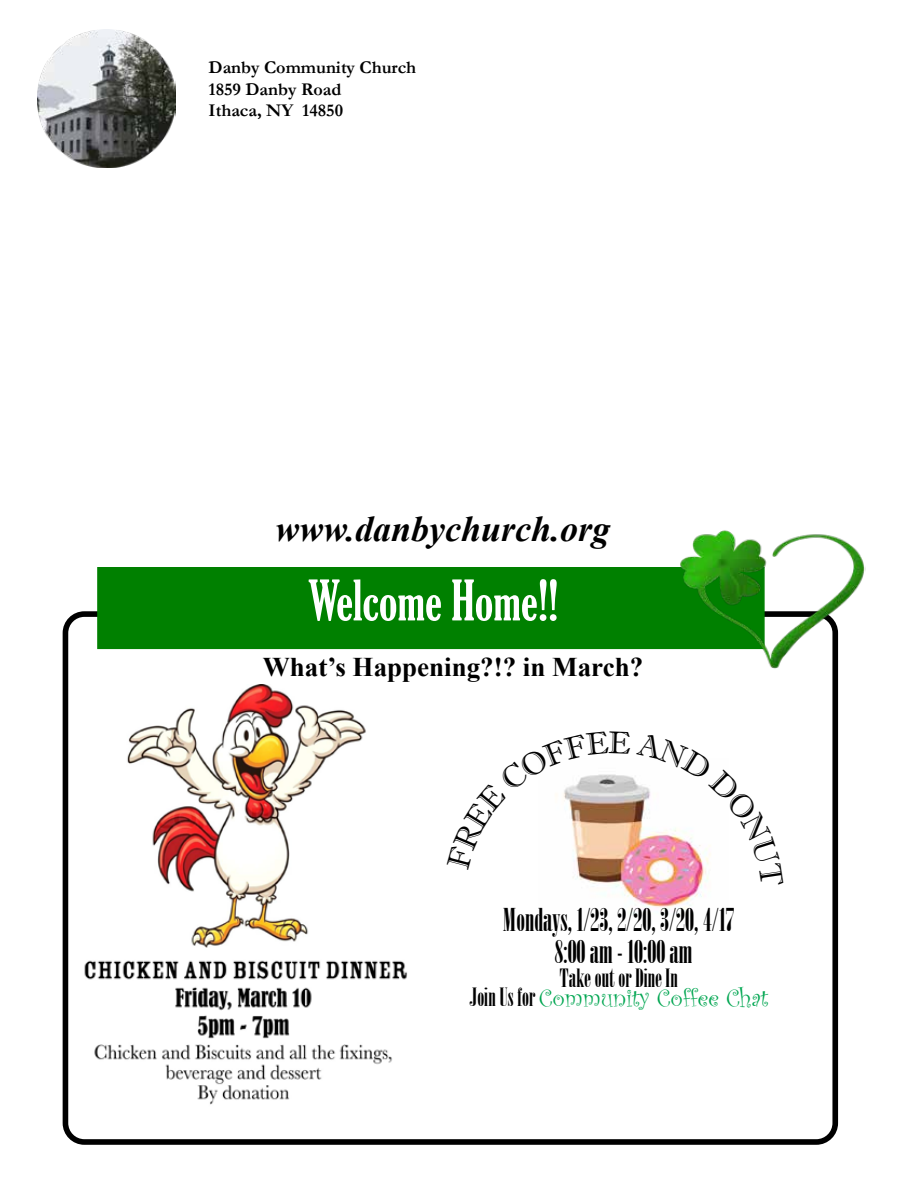
<style>
.page{position:relative;width:918px;height:1188px;background:#fff}
.page>*{position:absolute;margin:0;border:0;box-sizing:border-box;transform-origin:0 0}
.t1{font:extra-condensed 54px "Gloucester";color:#fff}
.t2{font:italic 700 36px "Times New Roman";color:#000}
.t3{font:31.5px/31.5px "Onyx";color:#000;text-align:center}
.t4{font:700 27px "Times New Roman";color:#000}
.t5{font:25.2px "Curlz";color:#00a651}
.t6{font:25.2px "Onyx";color:#000}
.t7{font:700 18px/21.6px "Garamond";color:#000}
.s1{font-family:"Onyx";color:#000}
</style>
<div class="page">
<div style="left:63px;top:611px;width:775px;height:534px;border:6px solid #000;border-radius:19px"></div>
<img style="left:37px;top:29px;width:139px;height:138px">
<div style="left:97px;top:567px;width:668px;height:82px;background:#008000"></div>
<img style="left:615px;top:887px;width:89px;height:24px">
<img style="left:84px;top:685px;width:324px;height:420px">
<img style="left:678px;top:530px;width:188px;height:152px">
<img style="left:563px;top:774px;width:148px;height:113px">
<p class="t7" style="left:209px;top:57px;width:209px">Danby Community Church<br>1859 Danby Road<br>Ithaca, NY 14850</p>
<h2 class="t2" style="left:275px;top:503px;width:336px">www.danbychurch.org</h2>
<h1 class="t1" style="left:308px;top:570px;width:252px">Welcome Home!!</h1>
<h3 class="t4" style="left:263px;top:648px;width:382px">What’s Happening?!? in March?</h3>
<h3 class="t3" style="left:503px;top:904px;width:233px">Mondays, 1/23, 2/20, 3/20, 4/17<br>8:00 am - 10:00 am</h3>
<h3 class="t6" style="left:560px;top:964px;width:120px">Take out or Dine In</h3>
<h3 class="t5" style="left:470px;top:980px;width:300px"><span class="s1">Join Us for</span> Community Coffee Chat</h3>
</div>
